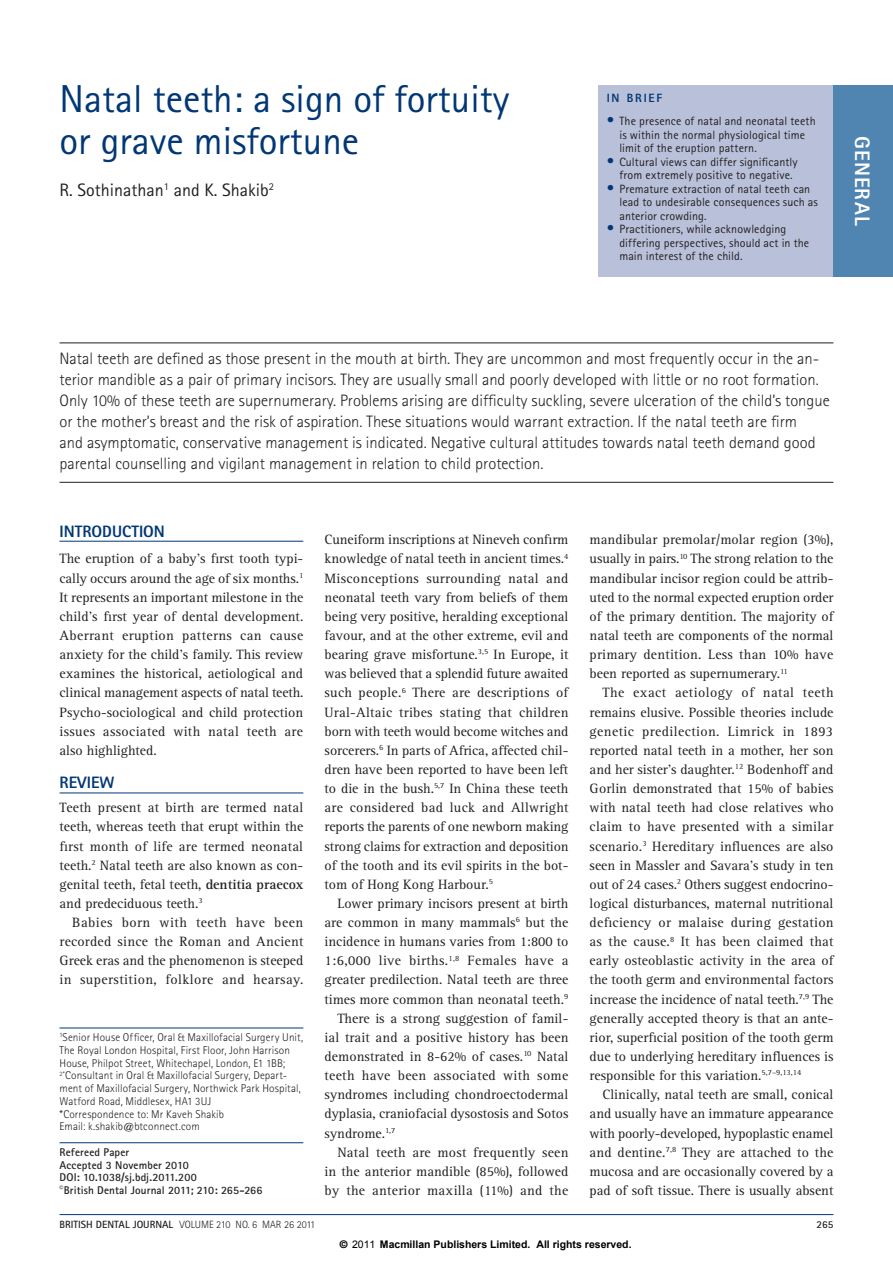
<style>
.page{position:relative;width:893px;height:1263px;background:#fff}
.page>*{position:absolute;margin:0;border:0;box-sizing:border-box;transform-origin:0 0}
.head{font:39px/42px "Rotis Sans Serif Std 2";color:#013775}
.t1{font:800 21px "Rotis Sans Serif Std";letter-spacing:.045em;color:#fff}
.author{font:18px "Rotis Sans Serif Std 2";color:#231f20}
.abstract{font:300 16.5px/21px "Rotis Sans Serif Std";color:#231f20}
.crosshead_1{font:800 16.5px "Rotis Sans Serif Std";color:#013775}
.body{font:13.95px/19.2px "Rotis Serif Std";color:#231f20;text-align:justify}
.body_fullout{font:13.95px/19.2px "Rotis Serif Std";color:#231f20;text-align:justify}
.in_brief{font:12px/13.5px "Rotis Sans Serif Std 2";letter-spacing:.01em;color:#231f20}
.t2{font:800 12px "Rotis Sans Serif Std";letter-spacing:.15em;color:#013775}
.author_biog{font:300 11.25px/12.8px "Rotis Sans Serif Std";letter-spacing:.01em;color:#231f20}
.article_details{font:700 11.25px/12.8px "Rotis Sans Serif Std";letter-spacing:.01em;color:#231f20}
.t3{font:700 10.5px "Arial";color:#000}
.t4{font:300 10.5px "Rotis Sans Serif Std";color:#231f20}
.t5{font:700 10.5px "Rotis Sans Serif Std";color:#231f20}
.s1{font-family:"Rotis Sans Serif Std";font-size:15px;color:#013775}
.s2{font-weight:700}
.s3{font-family:"Helvetica"}
.s4{font-weight:400}
</style>
<div class="page">
<hr style="left:60px;top:541px;width:243px;height:1px;background:#013775">
<hr style="left:60px;top:792px;width:243px;height:1px;background:#013775">
<hr style="left:60px;top:343px;width:773px;height:1px;background:#231f20">
<hr style="left:60px;top:482px;width:773px;height:1px;background:#231f20">
<hr style="left:60px;top:1027px;width:243px;height:1px;background:#013775">
<hr style="left:60px;top:1142px;width:243px;height:1px;background:#013775">
<div style="left:598px;top:85px;width:295px;height:191px;background:#b9c0d9"></div>
<div style="left:833px;top:85px;width:60px;height:191px;background:#5085b2"></div>
<hr style="left:60px;top:1214px;width:773px;height:1px;background:#013775">
<p class="head" style="left:60px;top:77px;width:451px">Natal teeth: a sign of fortuity or grave misfortune</p>
<p class="author" style="left:60px;top:180px;width:216px">R. Sothinathan<sup>1</sup> and K. Shakib<sup>2</sup></p>
<p class="t2" style="left:607px;top:90px;width:57px">IN BRIEF</p>
<p class="in_brief" style="left:619px;top:114px;width:198px;text-indent:-13px"><span class="s1">•</span> The presence of natal and neonatal teeth is within the normal physiological time limit of the eruption pattern.</p>
<p class="in_brief" style="left:619px;top:155px;width:180px;text-indent:-13px"><span class="s1">•</span> Cultural views can differ significantly from extremely positive to negative.</p>
<p class="in_brief" style="left:619px;top:182px;width:200px;text-indent:-13px"><span class="s1">•</span> Premature extraction of natal teeth can lead to undesirable consequences such as anterior crowding.</p>
<p class="in_brief" style="left:619px;top:222px;width:191px;text-indent:-13px"><span class="s1">•</span> Practitioners, while acknowledging differing perspectives, should act in the main interest of the child.</p>
<p class="t1" style="left:876px;top:136px;width:91px;rotate:90deg">GENERAL</p>
<p class="abstract" style="left:60px;top:348px;width:772px">Natal teeth are defined as those present in the mouth at birth. They are uncommon and most frequently occur in the an&shy;terior mandible as a pair of primary incisors. They are usually small and poorly developed with little or no root formation.<br>Only 10% of these teeth are supernumerary. Problems arising are difficulty suckling, severe ulceration of the child’s tongue or the mother’s breast and the risk of aspiration. These situations would warrant extraction. If the natal teeth are firm<br>and asymptomatic, conservative management is indicated. Negative cultural attitudes towards natal teeth demand good parental counselling and vigilant management in relation to child protection.</p>
<p class="crosshead_1" style="left:60px;top:520px;width:107px">INTRODUCTION</p>
<p class="body_fullout" style="left:60px;top:550px;width:245px">The eruption of a baby’s first tooth typi&shy;cally occurs around the age of six months.<sup>1<br></sup>It represents an important milestone in the child’s first year of dental development.<br>Aberrant eruption patterns can cause anxiety for the child’s family. This review examines the historical, aetiological and clinical management aspects of natal teeth.<br>Psycho-sociological and child protection issues associated with natal teeth are also highlighted.</p>
<p class="crosshead_1" style="left:60px;top:772px;width:57px">REVIEW</p>
<p class="body_fullout" style="left:60px;top:798px;width:245px">Teeth present at birth are termed natal teeth, whereas teeth that erupt within the first month of life are termed neonatal teeth.<sup>2</sup> Natal teeth are also known as con&shy;genital teeth, fetal teeth, <span class="s2">dentitia praecox </span>and predeciduous teeth.<sup>3</sup></p>
<p class="body" style="left:60px;top:913px;width:245px;text-indent:13px">Babies born with teeth have been recorded since the Roman and Ancient Greek eras and the phenomenon is steeped in superstition, folklore and hearsay.</p>
<p class="author_biog" style="left:60px;top:1031px;width:245px"><sup>1</sup>Senior House Officer, Oral &amp; Maxillofacial Surgery Unit, The Royal London Hospital, First Floor, John Harrison House, Philpot Street, Whitechapel, London, E1 1BB; <sup>2*</sup>Consultant in Oral &amp; Maxillofacial Surgery, Depart&shy;ment of Maxillofacial Surgery, Northwick Park Hospital, Watford Road, Middlesex, HA1 3UJ<br>*Correspondence to: Mr Kaveh Shakib<br>Email: k.shakib@btconnect.com</p>
<p class="article_details" style="left:60px;top:1145px;width:204px">Refereed Paper<br>Accepted 3 November 2010<br>DOI: 10.1038/sj.bdj.2011.200<br><sup>©</sup>British Dental Journal 2011; 210: 265-266</p>
<p class="body" style="left:325px;top:530px;width:245px">Cuneiform inscriptions at Nineveh confirm knowledge of natal teeth in ancient times.<sup>4<br></sup>Misconceptions surrounding natal and neonatal teeth vary from beliefs of them being very positive, heralding exceptional favour, and at the other extreme, evil and bearing grave misfortune.<sup>3,5</sup> In Europe, it was believed that a splendid future awaited such people.<sup>6</sup> There are descriptions of Ural-Altaic tribes stating that children born with teeth would become witches and sorcerers.<sup>6</sup> In parts of Africa, affected chil&shy;dren have been reported to have been left to die in the bush.<sup>5,7</sup> In China these teeth are considered bad luck and Allwright reports the parents of one newborn making strong claims for extraction and deposition of the tooth and its evil spirits in the bot&shy;tom of Hong Kong Harbour.<sup>5</sup></p>
<p class="body" style="left:325px;top:894px;width:245px;text-indent:13px">Lower primary incisors present at birth are common in many mammals<sup>6</sup> but the incidence in humans varies from 1:800 to 1:6,000 live births.<sup>1,8</sup> Females have a greater predilection. Natal teeth are three times more common than neonatal teeth.<sup>9</sup></p>
<p class="body" style="left:325px;top:1009px;width:245px;text-indent:13px">There is a strong suggestion of famil&shy;ial trait and a positive history has been demonstrated in 8‑62% of cases.<sup>10</sup> Natal teeth have been associated with some syndromes including chondroectodermal dyplasia, craniofacial dysostosis and Sotos syndrome.<sup>1,7</sup></p>
<p class="body" style="left:325px;top:1143px;width:245px;text-indent:13px">Natal teeth are most frequently seen in the anterior mandible (85%), followed by the anterior maxilla (11%) and the</p>
<p class="body" style="left:590px;top:530px;width:245px">mandibular premolar/molar region (3%), usually in pairs.<sup>10</sup> The strong relation to the mandibular incisor region could be attrib&shy;uted to the normal expected eruption order of the primary dentition. The majority of natal teeth are components of the normal primary dentition. Less than 10% have been reported as supernumerary.<sup>11</sup></p>
<p class="body" style="left:590px;top:684px;width:245px;text-indent:13px">The exact aetiology of natal teeth remains elusive. Possible theories include genetic predilection. Limrick in 1893 reported natal teeth in a mother, her son and her sister’s daughter.<sup>12</sup> Bodenhoff and Gorlin demonstrated that 15% of babies with natal teeth had close relatives who claim to have presented with a similar scenario.<sup>3</sup> Hereditary influences are also seen in Massler and Savara’s study in ten out of 24 cases.<sup>2</sup> Others suggest endocrino&shy;logical disturbances, maternal nutritional deficiency or malaise during gestation as the cause.<sup>8</sup> It has been claimed that early osteoblastic activity in the area of the tooth germ and environmental factors increase the incidence of natal teeth.<sup>7,9</sup> The generally accepted theory is that an ante&shy;rior, superficial position of the tooth germ due to underlying hereditary influences is responsible for this variation.<sup>5,7–9,13,14</sup></p>
<p class="body" style="left:590px;top:1085px;width:245px;text-indent:13px">Clinically, natal teeth are small, conical and usually have an immature appearance with poorly-developed, hypoplastic enamel and dentine.<sup>7,8</sup> They are attached to the mucosa and are occasionally covered by a pad of soft tissue. There is usually absent</p>
<p class="t4" style="left:60px;top:1218px;width:257px"><span class="s2">BRITISH DENTAL JOURNAL</span> VOLUME 210 NO. 6 MAR 26 2011</p>
<p class="t5" style="left:816px;top:1217px;width:18px">265</p>
<p class="t3" style="left:340px;top:1237px;width:293px"><span class="s3">©</span> <span class="s4">2011</span> Macmillan Publishers Limited. All rights reserved.</p>
</div>
